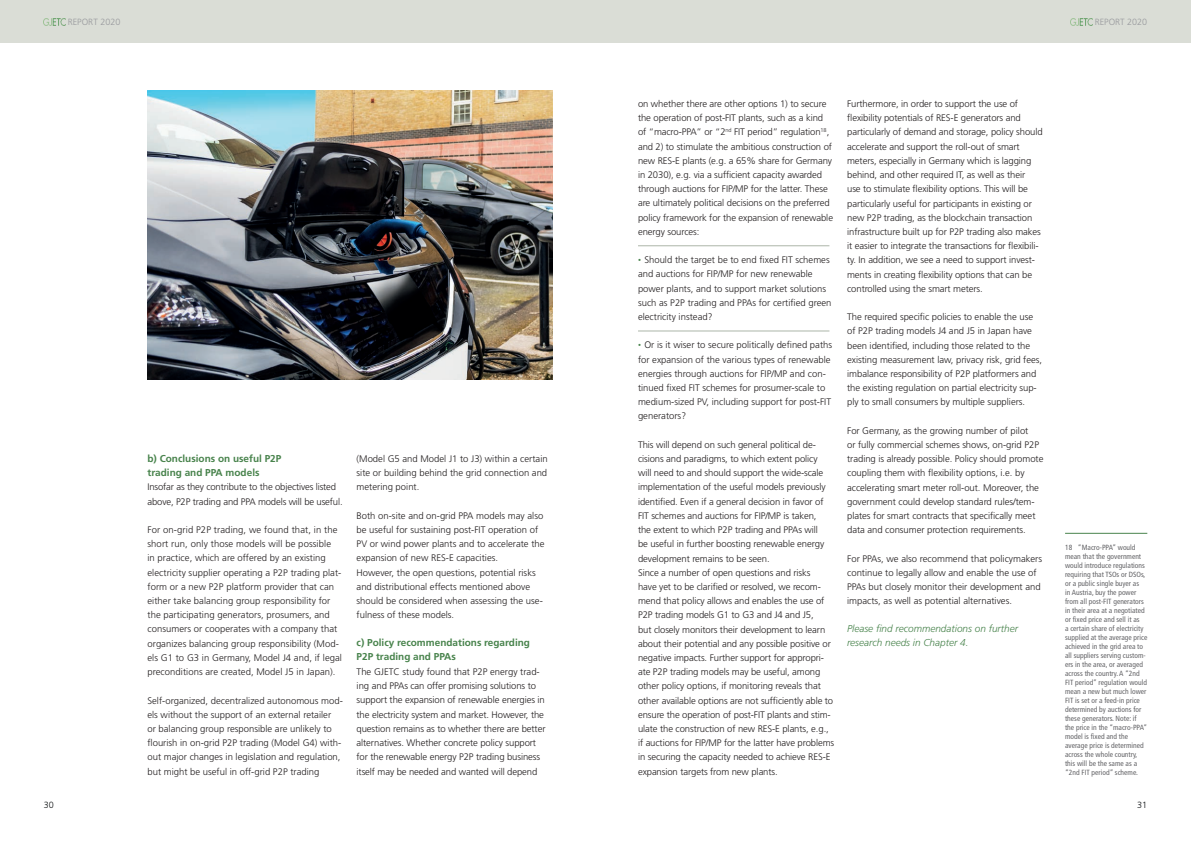
<style>
.page{position:relative;width:1191px;height:842px;background:#fff}
.page>*{position:absolute;margin:0;border:0;box-sizing:border-box;transform-origin:0 0}
.t1{font:700 10px/14px "Frutiger";color:#48834c}
.t2{font:italic 300 10px/14px "Frutiger";color:#48834c}
.t3{font:300 9.5px/14.2px "Frutiger";letter-spacing:-.01em;color:#231f20}
.t4{font:300 9px "Frutiger";color:#98999d}
.t5{font:300 9px "Frutiger";color:#101315}
.t6{font:condensed 7.5px/9px "Frutiger";color:#636366}
.s1{font-size:6px;color:#48834c}
</style>
<div class="page">
<div style="left:595px;top:0;width:596px;height:43px;background:#daddd6"></div>
<div style="left:0;top:0;width:595px;height:43px;background:#daddd6"></div>
<img style="left:44px;top:19px;width:21px;height:6px">
<img style="left:1070px;top:19px;width:22px;height:6px">
<hr style="left:638px;top:246px;width:191px;height:1px;background:#acb5a8">
<hr style="left:638px;top:331px;width:191px;height:1px;background:#acb5a8">
<hr style="left:1065px;top:533px;width:82px;height:1px;background:#48834c">
<img style="left:147px;top:91px;width:406px;height:288px">
<p class="t4" style="left:68px;top:17px;width:54px">REPORT 2020</p>
<p class="t4" style="left:1094px;top:17px;width:54px">REPORT 2020</p>
<p class="t1" style="left:147px;top:451px;width:135px">b) Conclusions on useful P2P trading and PPA models</p>
<p class="t3" style="left:147px;top:480px;width:197px">Insofar as they contribute to the objectives listed above, P2P trading and PPA models will be useful.</p>
<p class="t3" style="left:147px;top:523px;width:196px">For on-grid P2P trading, we found that, in the short run, only those models will be possible<br>in practice, which are offered by an existing electricity supplier operating a P2P trading plat&shy;form or a new P2P platform provider that can either take balancing group responsibility for the participating generators, prosumers, and consumers or cooperates with a company that organizes balancing group responsibility (Mod&shy;els G1 to G3 in Germany, Model J4 and, if legal preconditions are created, Model J5 in Japan).</p>
<p class="t3" style="left:147px;top:693px;width:197px">Self-organized, decentralized autonomous mod&shy;els without the support of an external retailer<br>or balancing group responsible are unlikely to flourish in on-grid P2P trading (Model G4) with&shy;out major changes in legislation and regulation, but might be useful in off-grid P2P trading</p>
<p class="t3" style="left:356px;top:452px;width:193px;text-align:justify">(Model G5 and Model J1 to J3) within a certain site or building behind the grid connection and metering point.</p>
<p class="t3" style="left:356px;top:508px;width:189px">Both on-site and on-grid PPA models may also be useful for sustaining post-FIT operation of PV or wind power plants and to accelerate the expansion of new RES-E capacities.<br>However, the open questions, potential risks and distributional effects mentioned above should be considered when assessing the use&shy;fulness of these models.</p>
<p class="t1" style="left:356px;top:636px;width:175px">c) Policy recommendations regarding<br>P2P trading and PPAs</p>
<p class="t3" style="left:356px;top:665px;width:190px">The GJETC study found that P2P energy trad&shy;ing and PPAs can offer promising solutions to support the expansion of renewable energies in the electricity system and market. However, the question remains as to whether there are better alternatives. Whether concrete policy support for the renewable energy P2P trading business itself may be needed and wanted will depend</p>
<p class="t3" style="left:638px;top:97px;width:196px">on whether there are other options 1) to secure the operation of post-FIT plants, such as a kind of “macro-PPA” or “2<sup>nd</sup> FIT period” regulation<sup>18</sup>, and 2) to stimulate the ambitious construction of new RES-E plants (e.g. a 65% share for Germany in 2030), e.g. via a sufficient capacity awarded through auctions for FIP/MP for the latter. These are ultimately political decisions on the preferred policy framework for the expansion of renewable energy sources:</p>
<p class="t3" style="left:638px;top:253px;width:195px"><span class="s1">•</span> Should the target be to end fixed FIT schemes and auctions for FIP/MP for new renewable power plants, and to support market solutions such as P2P trading and PPAs for certified green electricity instead?</p>
<p class="t3" style="left:638px;top:338px;width:196px"><span class="s1">•</span> Or is it wiser to secure politically defined paths for expansion of the various types of renewable energies through auctions for FIP/MP and con&shy;tinued fixed FIT schemes for prosumer-scale to medium-sized PV, including support for post-FIT generators?</p>
<p class="t3" style="left:638px;top:437px;width:198px">This will depend on such general political de&shy;cisions and paradigms, to which extent policy<br>will need to and should support the wide-scale implementation of the useful models previously identified. Even if a general decision in favor of FIT schemes and auctions for FIP/MP is taken,<br>the extent to which P2P trading and PPAs will<br>be useful in further boosting renewable energy development remains to be seen.<br>Since a number of open questions and risks<br>have yet to be clarified or resolved, we recom&shy;mend that policy allows and enables the use of P2P trading models G1 to G3 and J4 and J5,<br>but closely monitors their development to learn about their potential and any possible positive or negative impacts. Further support for appropri&shy;ate P2P trading models may be useful, among other policy options, if monitoring reveals that other available options are not sufficiently able to ensure the operation of post-FIT plants and stim&shy;ulate the construction of new RES-E plants, e.g., if auctions for FIP/MP for the latter have problems in securing the capacity needed to achieve RES-E expansion targets from new plants.</p>
<p class="t3" style="left:847px;top:97px;width:197px">Furthermore, in order to support the use of flexibility potentials of RES-E generators and particularly of demand and storage, policy should accelerate and support the roll-out of smart meters, especially in Germany which is lagging behind, and other required IT, as well as their<br>use to stimulate flexibility options. This will be particularly useful for participants in existing or new P2P trading, as the blockchain transaction infrastructure built up for P2P trading also makes it easier to integrate the transactions for flexibili&shy;ty. In addition, we see a need to support invest&shy;ments in creating flexibility options that can be controlled using the smart meters.</p>
<p class="t3" style="left:847px;top:310px;width:196px">The required specific policies to enable the use of P2P trading models J4 and J5 in Japan have been identified, including those related to the existing measurement law, privacy risk, grid fees, imbalance responsibility of P2P platformers and the existing regulation on partial electricity sup&shy;ply to small consumers by multiple suppliers.</p>
<p class="t3" style="left:847px;top:423px;width:198px">For Germany, as the growing number of pilot<br>or fully commercial schemes shows, on-grid P2P trading is already possible. Policy should promote coupling them with flexibility options, i.e. by accelerating smart meter roll-out. Moreover, the government could develop standard rules/tem&shy;plates for smart contracts that specifically meet data and consumer protection requirements.</p>
<p class="t3" style="left:847px;top:551px;width:196px">For PPAs, we also recommend that policymakers continue to legally allow and enable the use of PPAs but closely monitor their development and impacts, as well as potential alternatives.</p>
<p class="t2" style="left:847px;top:622px;width:172px">Please find recommendations on further research needs in Chapter 4.</p>
<p class="t6" style="left:1065px;top:543px;width:84px">18 “Macro-PPA” would mean that the government would introduce regulations requiring that TSOs or DSOs, or a public single buyer as<br>in Austria, buy the power from all post-FIT generators in their area at a negotiated or fixed price and sell it as<br>a certain share of electricity supplied at the average price achieved in the grid area to all suppliers serving custom&shy;ers in the area, or averaged across the country. A “2nd<br>FIT period” regulation would mean a new but much lower<br>FIT is set or a feed-in price determined by auctions for these generators. Note: if the price in the “macro-PPA” model is fixed and the average price is determined across the whole country, this will be the same as a “2nd FIT period” scheme.</p>
<p class="t5" style="left:44px;top:800px;width:12px">30</p>
<p class="t5" style="left:1137px;top:800px;width:12px">31</p>
</div>
